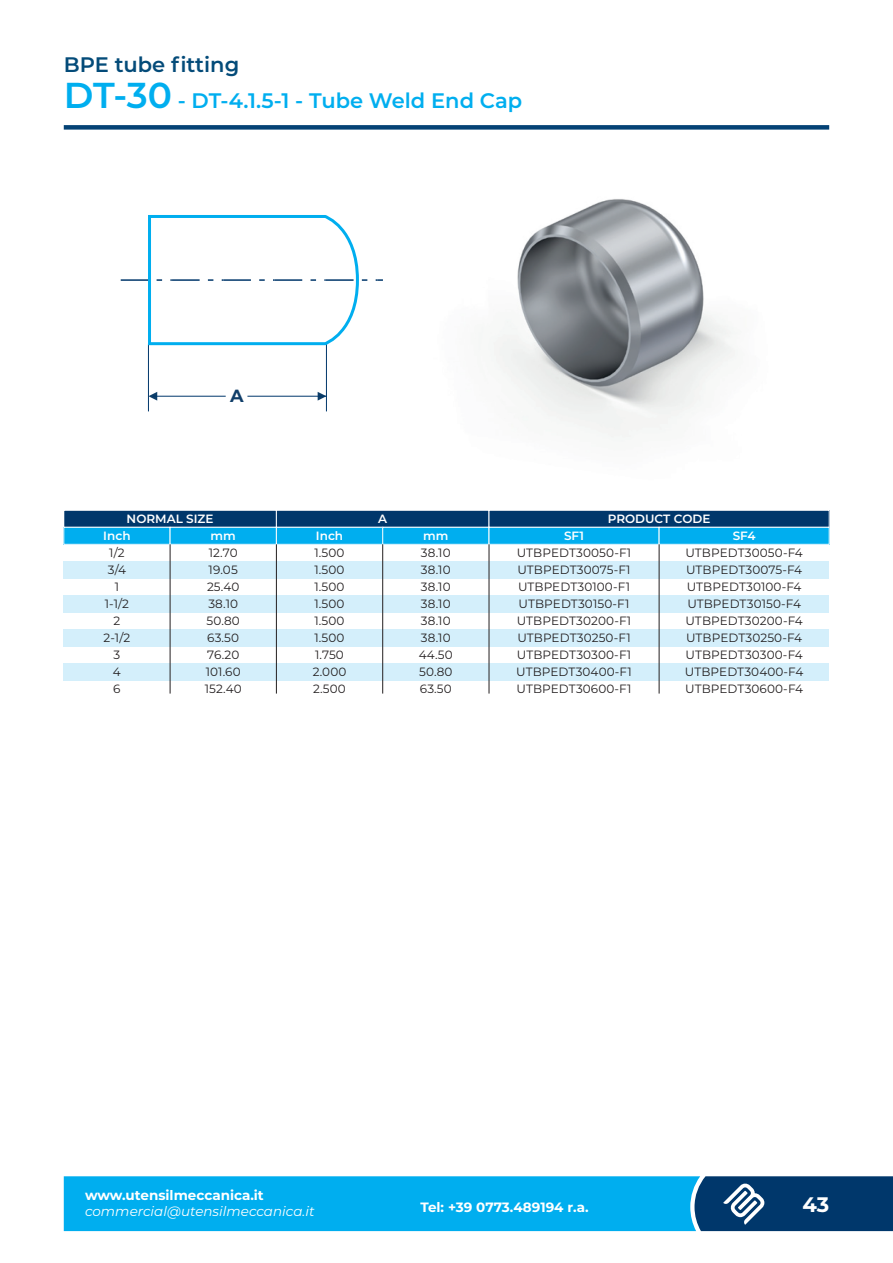
<style>
.page{position:relative;width:893px;height:1263px;background:#fff}
.page>*{position:absolute;margin:0;border:0;box-sizing:border-box;transform-origin:0 0}
.t1{font:600 21px/36.3px "Montserrat";color:#00aeef}
.t2{font:700 21px "Montserrat";color:#fff}
.t3{font:700 17.55px "Montserrat";color:#103e69}
.t4{font:700 13.5px "Montserrat";color:#fff}
.t5{font:italic 13.5px "Montserrat";color:#fff}
.t6{font:12px/17px "Montserrat";letter-spacing:.01em;color:#231f20}
.t7{font:600 12px "Montserrat";color:#fff}
.s1{color:#044b79}
.s2{font-size:36px}
</style>
<div class="page">
<img style="left:490px;top:199px;width:246px;height:242px">
<div style="left:64px;top:125px;width:765px;height:5px;background:#044275"></div>
<div style="left:64px;top:510px;width:212px;height:17px;background:#00376b"></div>
<div style="left:63px;top:510px;width:214px;height:18px;border:1px solid #fff"></div>
<div style="left:276px;top:510px;width:213px;height:17px;background:#00376b"></div>
<div style="left:276px;top:510px;width:213px;height:18px;border:1px solid #fff"></div>
<div style="left:489px;top:510px;width:340px;height:17px;background:#00376b"></div>
<div style="left:489px;top:510px;width:340px;height:18px;border:1px solid #fff"></div>
<div style="left:64px;top:527px;width:106px;height:17px;background:#00aeef"></div>
<div style="left:64px;top:527px;width:106px;height:18px;border:1px solid #fff"></div>
<div style="left:64px;top:561px;width:765px;height:17px;background:#d4effb"></div>
<div style="left:64px;top:595px;width:765px;height:17px;background:#d4effb"></div>
<div style="left:64px;top:629px;width:765px;height:17px;background:#d4effb"></div>
<div style="left:64px;top:663px;width:765px;height:17px;background:#d4effb"></div>
<div style="left:170px;top:527px;width:106px;height:17px;background:#00aeef"></div>
<div style="left:170px;top:527px;width:107px;height:18px;border:1px solid #fff"></div>
<div style="left:276px;top:527px;width:107px;height:17px;background:#00aeef"></div>
<div style="left:276px;top:527px;width:107px;height:18px;border:1px solid #fff"></div>
<div style="left:383px;top:527px;width:106px;height:17px;background:#00aeef"></div>
<div style="left:382px;top:527px;width:107px;height:18px;border:1px solid #fff"></div>
<div style="left:489px;top:527px;width:170px;height:17px;background:#00aeef"></div>
<div style="left:489px;top:527px;width:170px;height:18px;border:1px solid #fff"></div>
<div style="left:659px;top:527px;width:170px;height:17px;background:#00aeef"></div>
<div style="left:659px;top:527px;width:170px;height:18px;border:1px solid #fff"></div>
<hr style="left:170px;top:544px;width:1px;height:149px;background:#231f20">
<hr style="left:276px;top:544px;width:1px;height:149px;background:#231f20">
<hr style="left:382px;top:544px;width:1px;height:149px;background:#231f20">
<hr style="left:489px;top:544px;width:1px;height:149px;background:#231f20">
<hr style="left:659px;top:544px;width:1px;height:149px;background:#231f20">
<hr style="left:148px;top:344px;width:1px;height:67px;background:#00376b">
<hr style="left:326px;top:344px;width:1px;height:67px;background:#00376b">
<svg style="left:149px;top:392px;width:8px;height:9px"></svg>
<svg style="left:318px;top:392px;width:8px;height:9px"></svg>
<hr style="left:153px;top:396px;width:73px;height:1px;background:#00376b">
<hr style="left:247px;top:396px;width:79px;height:1px;background:#00376b">
<svg style="left:121px;top:215px;width:262px;height:132px"></svg>
<svg style="left:64px;top:1176px;width:829px;height:55px;background:#0695d2"></svg>
<h1 class="t1" style="left:64px;top:45px;width:460px"><span class="s1">BPE tube fitting<br></span><span class="s2">DT-30</span> - DT-4.1.5-1 - Tube Weld End Cap</h1>
<h2 class="t3" style="left:230px;top:383px;width:15px">A</h2>
<p class="t7" style="left:127px;top:511px;width:88px">NORMAL SIZE</p>
<p class="t7" style="left:378px;top:511px;width:11px">A</p>
<p class="t7" style="left:608px;top:511px;width:104px">PRODUCT CODE</p>
<p class="t7" style="left:103px;top:528px;width:29px">Inch</p>
<p class="t7" style="left:211px;top:528px;width:27px">mm</p>
<p class="t7" style="left:316px;top:528px;width:29px">Inch</p>
<p class="t7" style="left:423px;top:528px;width:27px">mm</p>
<p class="t7" style="left:564px;top:528px;width:21px">SF1</p>
<p class="t7" style="left:733px;top:528px;width:24px">SF4</p>
<p class="t6" style="left:516px;top:544px;width:117px">UTBPEDT30050-F1<br>UTBPEDT30075-F1<br>UTBPEDT30100-F1<br>UTBPEDT30150-F1<br>UTBPEDT30200-F1<br>UTBPEDT30250-F1<br>UTBPEDT30300-F1<br>UTBPEDT30400-F1<br>UTBPEDT30600-F1</p>
<p class="t6" style="left:685px;top:544px;width:120px">UTBPEDT30050-F4<br>UTBPEDT30075-F4<br>UTBPEDT30100-F4<br>UTBPEDT30150-F4<br>UTBPEDT30200-F4<br>UTBPEDT30250-F4<br>UTBPEDT30300-F4<br>UTBPEDT30400-F4<br>UTBPEDT30600-F4</p>
<p class="t6" style="left:104px;top:544px;width:28px;text-align:center">1/2<br>3/4<br>1<br>1-1/2<br>2<br>2-1/2<br>3<br>4<br>6</p>
<p class="t6" style="left:205px;top:544px;width:38px;text-align:center">12.70<br>19.05<br>25.40<br>38.10<br>50.80<br>63.50<br>76.20<br>101.60<br>152.40</p>
<p class="t6" style="left:313px;top:544px;width:35px">1.500<br>1.500<br>1.500<br>1.500<br>1.500<br>1.500<br>1.750<br>2.000<br>2.500</p>
<p class="t6" style="left:419px;top:544px;width:35px">38.10<br>38.10<br>38.10<br>38.10<br>38.10<br>38.10<br>44.50<br>50.80<br>63.50</p>
<p class="t4" style="left:85px;top:1185px;width:180px">www.utensilmeccanica.it</p>
<p class="t5" style="left:85px;top:1202px;width:231px">commercial@utensilmeccanica.it</p>
<p class="t4" style="left:420px;top:1197px;width:170px">Tel: +39 0773.489194 r.a.</p>
<h1 class="t2" style="left:802px;top:1189px;width:28px">43</h1>
</div>
